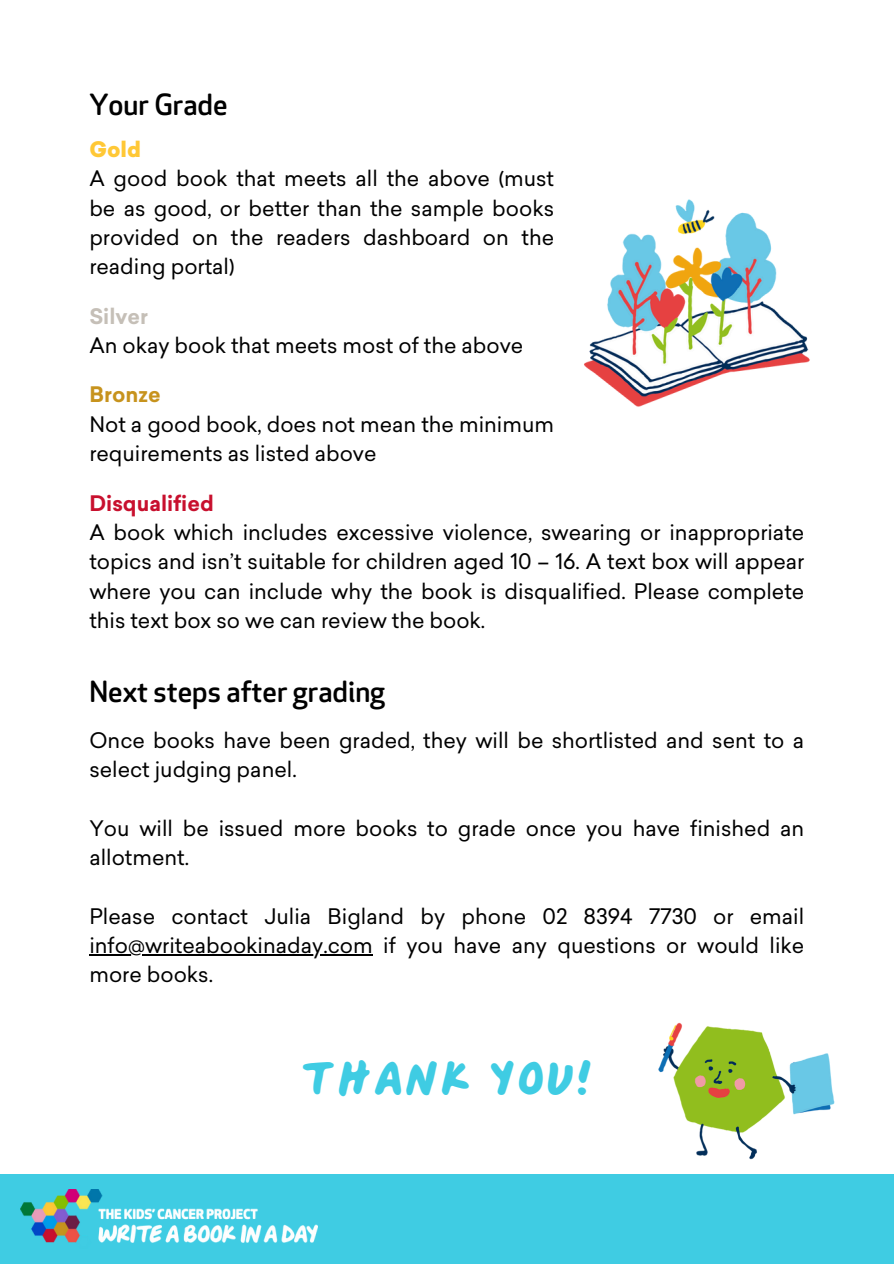
<style>
.page{position:relative;width:894px;height:1264px;background:#fff}
.page>*{position:absolute;margin:0;border:0;box-sizing:border-box;transform-origin:0 0}
.t1{font:48px "Plant Mama";color:#3fcce3}
.t2{font:500 28.5px "Apex Rounded";color:#000}
.t3{font:21px/29.2px "Sailec";color:#000}
.t4{font:700 21px "Sailec";color:#c8102e}
.t5{font:700 21px "Sailec";color:#c5bfb7}
.t6{font:700 21px "Sailec";color:#c7931d}
.t7{font:900 21px "Sailec";color:#ffc836}
</style>
<div class="page">
<div style="left:0;top:1174px;width:893px;height:89px;background:#3fcce3"></div>
<img style="left:20px;top:1189px;width:297px;height:54px">
<img style="left:658px;top:1022px;width:177px;height:138px">
<img style="left:584px;top:199px;width:226px;height:208px">
<hr style="left:89px;top:954px;width:283px;height:1px;background:#000">
<p class="t2" style="left:89px;top:89px;width:140px">Your Grade</p>
<p class="t7" style="left:89px;top:141px;width:53px">Gold</p>
<p class="t3" style="left:89px;top:166px;width:466px;text-align:justify">A good book that meets all the above (must be as good, or better than the sample books provided on the readers dashboard on the reading portal)</p>
<p class="t5" style="left:89px;top:308px;width:60px">Silver</p>
<p class="t3" style="left:89px;top:333px;width:435px">An okay book that meets most of the above</p>
<p class="t6" style="left:89px;top:386px;width:73px">Bronze</p>
<p class="t3" style="left:89px;top:412px;width:466px">Not a good book, does not mean the minimum requirements as listed above</p>
<h1 class="t4" style="left:89px;top:495px;width:126px">Disqualified</h1>
<p class="t3" style="left:89px;top:520px;width:716px;text-align:justify">A book which includes excessive violence, swearing or inappropriate topics and isn’t suitable for children aged 10 – 16. A text box will appear where you can include why the book is disqualified. Please complete this text box so we can review the book.</p>
<p class="t2" style="left:89px;top:676px;width:297px">Next steps after grading</p>
<h2 class="t3" style="left:89px;top:728px;width:716px">Once books have been graded, they will be shortlisted and sent to a select judging panel.</h2>
<p class="t3" style="left:89px;top:816px;width:716px">You will be issued more books to grade once you have finished an allotment.</p>
<p class="t3" style="left:89px;top:903px;width:716px">Please contact Julia Bigland by phone 02 8394 7730 or email</p>
<p class="t3" style="left:89px;top:933px;width:716px">info@writeabookinaday.com if you have any questions or would like more books.</p>
<h1 class="t1" style="left:300px;top:1051px;width:294px">THANK YOU!</h1>
</div>
